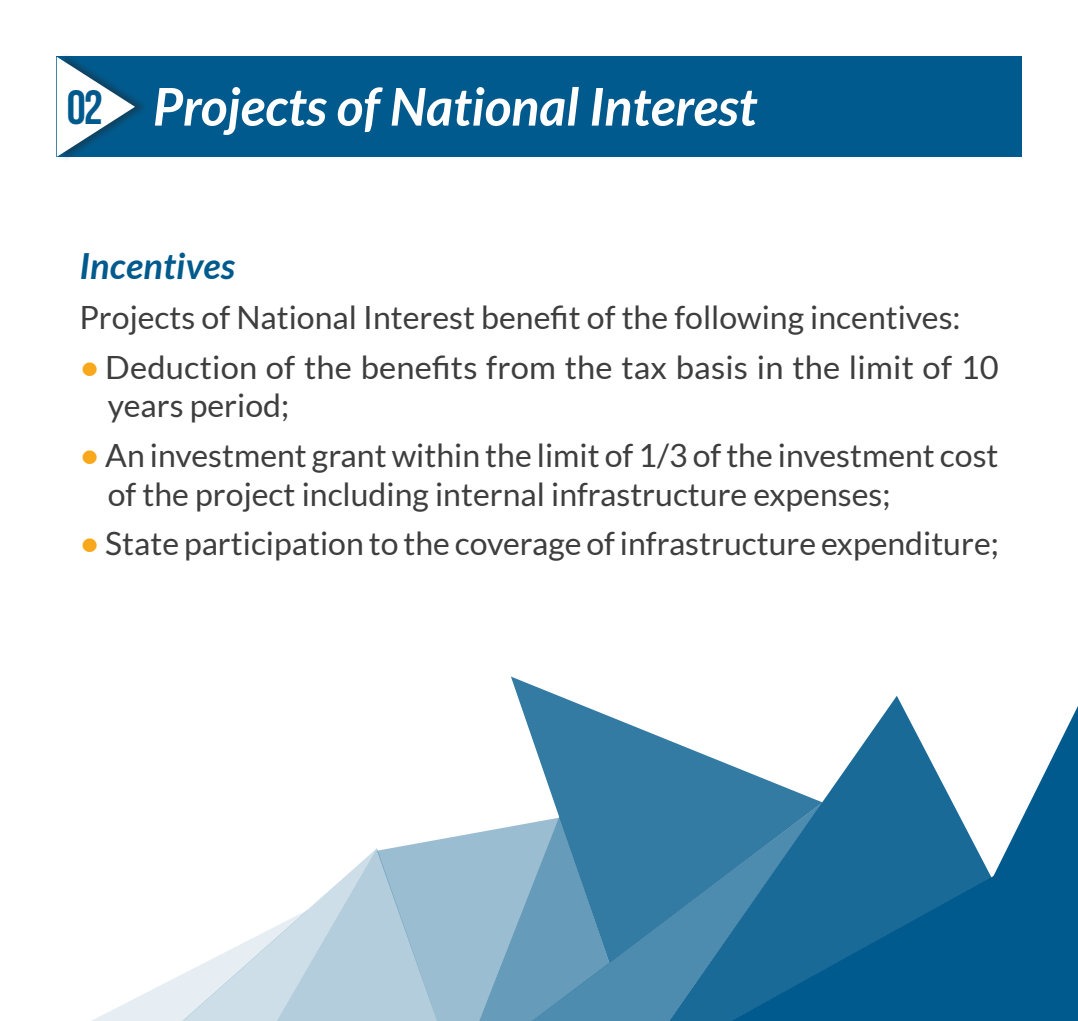
<style>
.page{position:relative;width:1078px;height:1021px;background:#fff}
.page>*{position:absolute;margin:0;border:0;box-sizing:border-box;transform-origin:0 0}
.t1{font:italic 700 52px "Lato";color:#fff}
.t2{font:48px "Bebas Neue";color:#015a8d}
.t3{font:italic 700 36px "Lato";letter-spacing:.01em;color:#015a8d}
.t4{font:32px/38.4px "Lato";color:#3e3e3f}
.s1{font-weight:700;color:#f9a71b}
</style>
<div class="page">
<div style="left:85px;top:57px;width:935px;height:100px;background:#015a8d"></div>
<div style="left:991px;top:995px;width:86px;height:25px;background:#015a8d"></div>
<svg style="left:822px;top:696px;width:169px;height:324px;fill:#1a6a98"></svg>
<svg style="left:609px;top:962px;width:213px;height:58px;background:#29749f"></svg>
<svg style="left:511px;top:676px;width:311px;height:286px;fill:#337ba3"></svg>
<svg style="left:991px;top:708px;width:86px;height:287px"></svg>
<div style="left:60px;top:51px;width:89px;height:111px;background:#231f20;opacity:.4"></div>
<svg style="left:57px;top:57px;width:78px;height:100px"></svg>
<svg style="left:92px;top:816px;width:517px;height:205px"></svg>
<h2 class="t2" style="left:67px;top:81px;width:38px">02</h2>
<h1 class="t1" style="left:153px;top:77px;width:605px">Projects of National Interest</h1>
<p class="t3" style="left:79px;top:246px;width:157px">Incentives</p>
<p class="t4" style="left:79px;top:298px;width:882px">Projects of National Interest benefit of the following incentives:</p>
<p class="t4" style="left:108px;top:348px;width:892px;text-indent:-27px"><span class="s1">•</span> Deduction of the benefits from the tax basis in the limit of 10 years period;</p>
<p class="t4" style="left:108px;top:436px;width:892px;text-indent:-27px"><span class="s1">•</span> An investment grant within the limit of 1/3 of the investment cost of the project including internal infrastructure expenses;</p>
<p class="t4" style="left:81px;top:524px;width:919px"><span class="s1">•</span> State participation to the coverage of infrastructure expenditure;</p>
</div>
